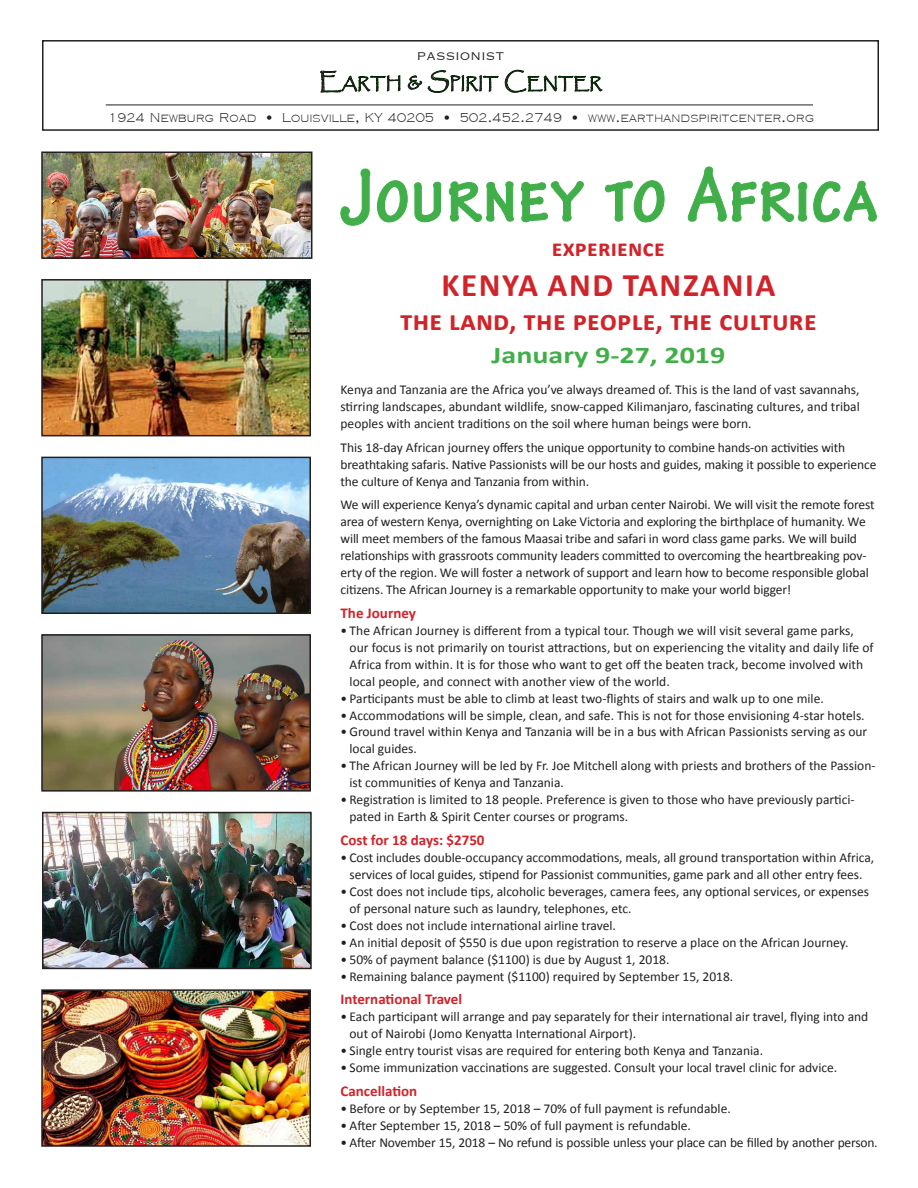
<style>
.page{position:relative;width:918px;height:1188px;background:#fff}
.page>*{position:absolute;margin:0;border:0;box-sizing:border-box;transform-origin:0 0}
.t1{font:700 condensed 81px "Tekton Pro";letter-spacing:.01em;color:#40ae49}
.t2{font:700 33px "Calibri";letter-spacing:.05em;color:#d1232a}
.t3{font:700 28.5px "Calibri";letter-spacing:.01em;color:#d1232a}
.t4{font:700 24px "Calibri";color:#40ae49;scale:1.25 1}
.t5{font:700 24px "Calibri";letter-spacing:.01em;color:#d1232a}
.t6{font:15.75px "Papyrus";letter-spacing:.03em;color:#231f20}
.t7{font:700 15px "Calibri";color:#d1232a}
.t8{font:13.5px/17px "Calibri";color:#231f20}
.t9{font:12px "Cooper Planck 2 Light SH";letter-spacing:.02em;color:#231f20}
.t10{font:10.5px "Cooper Planck 4 SH";letter-spacing:.085em;color:#231f20}
.s1{font-size:22.5px}
.s2{font-family:"Cooper Planck 6 Bold SH"}
</style>
<div class="page">
<div style="left:42px;top:40px;width:837px;height:91px;border:2px solid #231f20"></div>
<hr style="left:106px;top:105px;width:707px;height:1px;background:#231f20">
<svg style="left:320px;top:71px;width:80px;height:21px"></svg>
<svg style="left:408px;top:75px;width:14px;height:15px"></svg>
<svg style="left:428px;top:70px;width:70px;height:23px"></svg>
<svg style="left:505px;top:70px;width:97px;height:22px"></svg>
<img style="left:44px;top:637px;width:264px;height:152px">
<div style="left:41px;top:634px;width:270px;height:158px;border:2px solid #231f20"></div>
<img style="left:44px;top:282px;width:264px;height:151px">
<div style="left:41px;top:279px;width:270px;height:157px;border:2px solid #231f20"></div>
<img style="left:45px;top:815px;width:264px;height:151px">
<div style="left:42px;top:812px;width:270px;height:157px;border:2px solid #231f20"></div>
<img style="left:44px;top:460px;width:264px;height:151px">
<div style="left:41px;top:457px;width:270px;height:157px;border:2px solid #231f20"></div>
<img style="left:44px;top:992px;width:264px;height:152px">
<div style="left:41px;top:989px;width:270px;height:158px;border:2px solid #231f20"></div>
<img style="left:44px;top:155px;width:265px;height:101px">
<div style="left:41px;top:152px;width:271px;height:107px;border:2px solid #231f20"></div>
<svg style="left:340px;top:168px;width:31px;height:58px"></svg>
<svg style="left:377px;top:180px;width:31px;height:43px"></svg>
<svg style="left:414px;top:181px;width:28px;height:42px"></svg>
<svg style="left:449px;top:181px;width:65px;height:41px"></svg>
<svg style="left:521px;top:181px;width:63px;height:42px"></svg>
<svg style="left:605px;top:180px;width:60px;height:43px"></svg>
<svg style="left:687px;top:166px;width:190px;height:57px"></svg>
<p class="t10" style="left:417px;top:50px;width:88px">PASSIONIST</p>
<p class="t6" style="left:319px;top:74px;width:285px"><span class="s1">E</span>ARTH <span class="s1">&amp; S</span>PIRIT <span class="s1">C</span>ENTER</p>
<p class="t9" style="left:108px;top:110px;width:708px">1924 Newburg Road • Louisville<span class="s2">,</span> KY 40205 • 502<span class="s2">.</span>452<span class="s2">.</span>2749 • www<span class="s2">.</span>earthandspiritcenter<span class="s2">.</span>org</p>
<p class="t1" style="left:340px;top:148px;width:540px">Journey to Africa</p>
<p class="t5" style="left:552px;top:233px;width:115px">experience</p>
<p class="t2" style="left:441px;top:263px;width:336px">KENYA AND TANZANIA</p>
<p class="t3" style="left:400px;top:302px;width:418px">the land, the people, the culture</p>
<p class="t4" style="left:492px;top:340px;width:188px">January 9-27, 2019</p>
<p class="t8" style="left:341px;top:381px;width:521px;text-align:justify">Kenya and Tanzania are the Africa you’ve always dreamed of. This is the land of vast savannahs, stirring landscapes, abundant wildlife, snow-capped Kilimanjaro, fascinating cultures, and tribal peoples with ancient traditions on the soil where human beings were born.</p>
<p class="t8" style="left:341px;top:439px;width:537px">This 18-day African journey offers the unique opportunity to combine hands-on activities with breathtaking safaris. Native Passionists will be our hosts and guides, making it possible to experience the culture of Kenya and Tanzania from within.</p>
<p class="t8" style="left:341px;top:496px;width:536px">We will experience Kenya’s dynamic capital and urban center Nairobi. We will visit the remote forest area of western Kenya, overnighting on Lake Victoria and exploring the birthplace of humanity. We will meet members of the famous Maasai tribe and safari in word class game parks. We will build relationships with grassroots community leaders committed to overcoming the heartbreaking pov&shy;erty of the region. We will foster a network of support and learn how to become responsible global citizens. The African Journey is a remarkable opportunity to make your world bigger!</p>
<p class="t7" style="left:341px;top:603px;width:77px">The Journey</p>
<p class="t8" style="left:350px;top:622px;width:526px;text-indent:-9px">• The African Journey is different from a typical tour. Though we will visit several game parks, our focus is not primarily on tourist attractions, but on experiencing the vitality and daily life of Africa from within. It is for those who want to get off the beaten track, become involved with local people, and connect with another view of the world.</p>
<p class="t8" style="left:341px;top:690px;width:485px">• Participants must be able to climb at least two-flights of stairs and walk up to one mile.</p>
<p class="t8" style="left:341px;top:707px;width:526px">• Accommodations will be simple, clean, and safe. This is not for those envisioning 4-star hotels.</p>
<p class="t8" style="left:350px;top:724px;width:519px;text-indent:-9px">• Ground travel within Kenya and Tanzania will be in a bus with African Passionists serving as our local guides.</p>
<p class="t8" style="left:350px;top:757px;width:528px;text-indent:-9px">• The African Journey will be led by Fr. Joe Mitchell along with priests and brothers of the Passion&shy;ist communities of Kenya and Tanzania.</p>
<p class="t8" style="left:350px;top:791px;width:507px;text-indent:-9px">• Registration is limited to 18 people. Preference is given to those who have previously partici&shy;pated in Earth &amp; Spirit Center courses or programs.</p>
<p class="t7" style="left:341px;top:830px;width:146px">Cost for 18 days: $2750</p>
<p class="t8" style="left:341px;top:849px;width:535px;text-align:center">• Cost includes double-occupancy accommodations, meals, all ground transportation within Africa, services of local guides, stipend for Passionist communities, game park and all other entry fees.</p>
<p class="t8" style="left:350px;top:883px;width:521px;text-indent:-9px">• Cost does not include tips, alcoholic beverages, camera fees, any optional services, or expenses of personal nature such as laundry, telephones, etc.</p>
<p class="t8" style="left:341px;top:917px;width:277px">• Cost does not include international airline travel.</p>
<p class="t8" style="left:341px;top:934px;width:510px">• An initial deposit of $550 is due upon registration to reserve a place on the African Journey.</p>
<p class="t8" style="left:341px;top:951px;width:330px">• 50% of payment balance ($1100) is due by August 1, 2018.</p>
<p class="t8" style="left:341px;top:968px;width:394px">• Remaining balance payment ($1100) required by September 15, 2018.</p>
<p class="t7" style="left:341px;top:990px;width:123px">International Travel</p>
<p class="t8" style="left:350px;top:1008px;width:520px;text-indent:-9px">• Each participant will arrange and pay separately for their international air travel, flying into and out of Nairobi (Jomo Kenyatta International Airport).</p>
<p class="t8" style="left:341px;top:1042px;width:424px">• Single entry tourist visas are required for entering both Kenya and Tanzania.</p>
<p class="t8" style="left:341px;top:1059px;width:498px">• Some immunization vaccinations are suggested. Consult your local travel clinic for advice.</p>
<p class="t7" style="left:341px;top:1081px;width:78px">Cancellation</p>
<p class="t8" style="left:341px;top:1100px;width:392px">• Before or by September 15, 2018 – 70% of full payment is refundable.</p>
<p class="t8" style="left:341px;top:1117px;width:352px">• After September 15, 2018 – 50% of full payment is refundable.</p>
<p class="t8" style="left:341px;top:1134px;width:539px">• After November 15, 2018 – No refund is possible unless your place can be filled by another person.</p>
</div>
